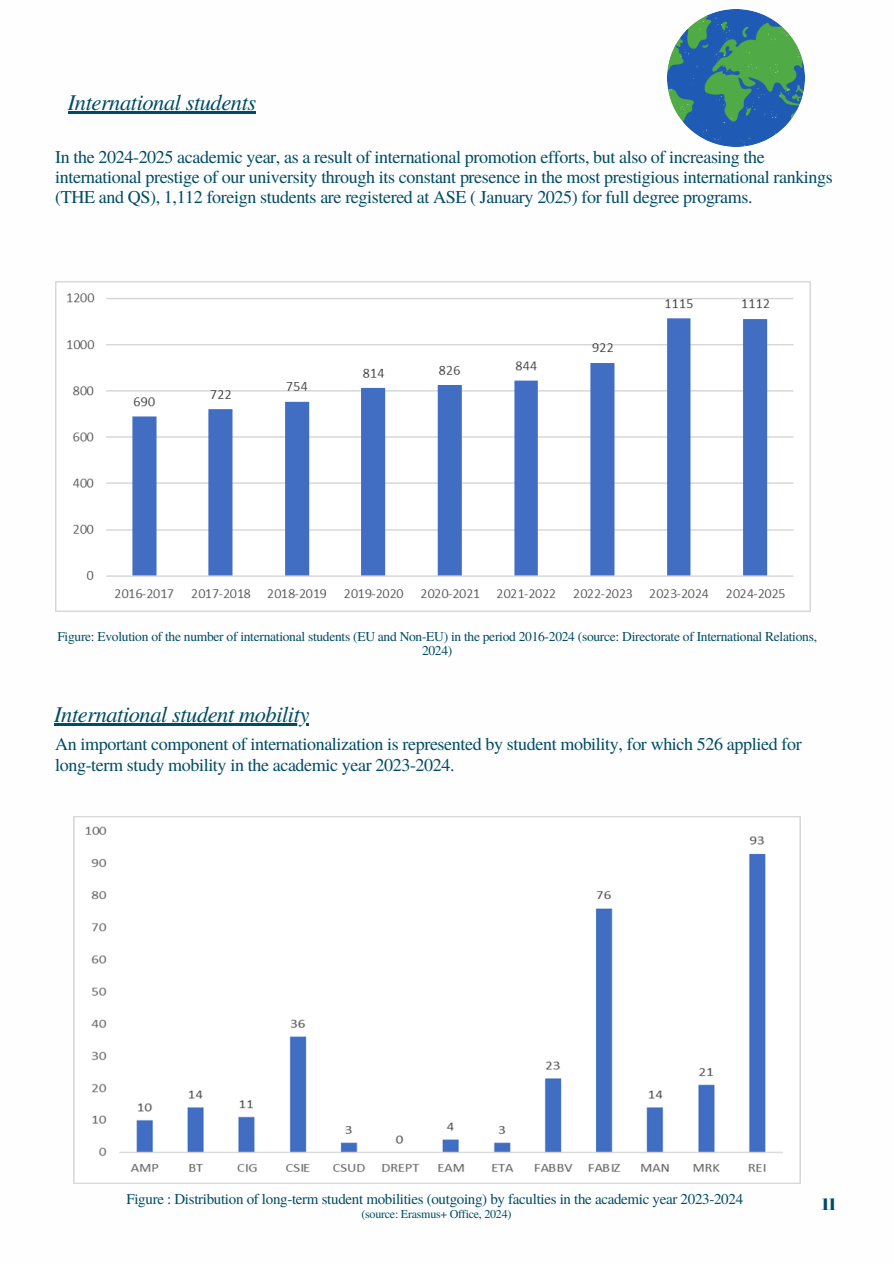
<style>
.page{position:relative;width:894px;height:1264px;background:#fff}
.page>*{position:absolute;margin:0;border:0;box-sizing:border-box;transform-origin:0 0}
.t1{font:italic 22.5px "Te X Gyre Termes";letter-spacing:-.02em;color:#004c65}
.t2{font:18px/20.2px "Te X Gyre Termes";letter-spacing:-.02em;color:#004c65}
.t3{font:16.35px "Abril Fatface";color:#004c65}
.t4{font:15px "Te X Gyre Termes";letter-spacing:-.02em;color:#004c65}
.t5{font:13.5px/14.7px "Te X Gyre Termes";letter-spacing:-.02em;color:#004c65;text-align:center}
.t6{font:12px "Te X Gyre Termes";letter-spacing:-.02em;color:#004c65}
</style>
<div class="page">
<img style="left:667px;top:10px;width:136px;height:136px">
<img style="left:55px;top:281px;width:755px;height:330px">
<img style="left:73px;top:816px;width:727px;height:367px">
<hr style="left:68px;top:111px;width:188px;height:3px;background:#004c65">
<hr style="left:54px;top:723px;width:255px;height:2px;background:#004c65">
<h1 class="t1" style="left:68px;top:86px;width:190px">International students</h1>
<p class="t2" style="left:55px;top:145px;width:779px">In the 2024-2025 academic year, as a result of international promotion efforts, but also of increasing the international prestige of our university through its constant presence in the most prestigious international rankings (THE and QS), 1,112 foreign students are registered at ASE ( January 2025) for full degree programs.</p>
<h2 class="t5" style="left:57px;top:628px;width:761px">Figure: Evolution of the number of international students (EU and Non-EU) in the period 2016-2024 (source: Directorate of International Relations,<br>2024)</h2>
<p class="t1" style="left:54px;top:698px;width:257px">International student mobility</p>
<p class="t2" style="left:55px;top:733px;width:747px">An important component of internationalization is represented by student mobility, for which 526 applied for long-term study mobility in the academic year 2023-2024.</p>
<h1 class="t4" style="left:126px;top:1187px;width:618px">Figure : Distribution of long-term student mobilities (outgoing) by faculties in the academic year 2023-2024</h1>
<h2 class="t6" style="left:361px;top:1205px;width:151px">(source: Erasmus+ Office, 2024)</h2>
<p class="t3" style="left:821px;top:1192px;width:15px">11</p>
</div>
